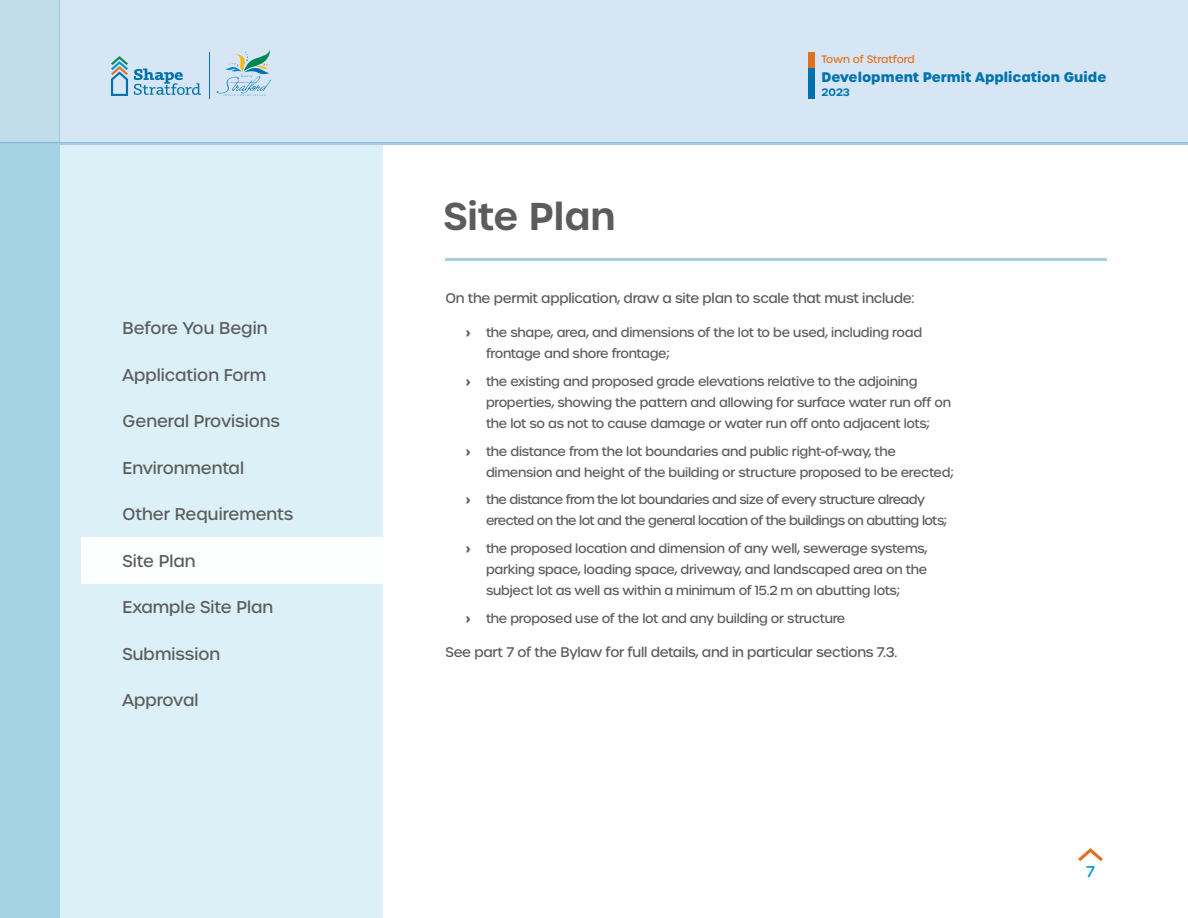
<style>
.page{position:relative;width:1188px;height:918px;background:#fff}
.page>*{position:absolute;margin:0;border:0;box-sizing:border-box;transform-origin:0 0}
.t1{font:600 37.5px "Urbane";color:#5c5c5c}
.t2{font:500 16.5px "Urbane";color:#5c5c5c}
.t3{font:500 15px "Urbane";color:#0094d1}
.Body_9{font:500 13.5px "Urbane";letter-spacing:-.02em;color:#5c5c5c}
.t4{font:700 13.5px "Urbane";color:#0073ae}
.t5{font:500 12.75px/21px "Urbane";letter-spacing:-.02em;color:#5c5c5c}
.t6{font:500 12.75px/21px "Urbane";letter-spacing:-.04em;color:#5c5c5c}
.t7{font:500 10.5px "Urbane";letter-spacing:-.01em;color:#e3701f}
.t8{font:600 10.5px "Urbane";color:#0073ae}
.s1{font-weight:700}
</style>
<div class="page">
<div style="left:0;top:145px;width:382px;height:773px;background:#dcf0f8"></div>
<div style="left:59px;top:0;width:1129px;height:142px;background:#d7e6f5"></div>
<div style="left:0;top:145px;width:59px;height:773px;background:#a5d1e5"></div>
<div style="left:0;top:0;width:59px;height:142px;background:#c0dcea"></div>
<hr style="left:446px;top:258px;width:661px;height:3px;background:#0073ae">
<hr style="left:0;top:142px;width:1188px;height:3px;background:#0073ae">
<svg style="left:111px;top:56px;width:17px;height:40px"></svg>
<svg style="left:134px;top:69px;width:67px;height:26px"></svg>
<svg style="left:217px;top:49px;width:54px;height:47px"></svg>
<hr style="left:209px;top:53px;width:1px;height:46px;background:#0073ad">
<svg style="left:1078px;top:848px;width:25px;height:13px"></svg>
<div style="left:81px;top:537px;width:301px;height:47px;background:#fff"></div>
<div style="left:808px;top:68px;width:6px;height:31px;background:#0073ae"></div>
<div style="left:808px;top:52px;width:6px;height:16px;background:#e3701f"></div>
<p class="t2" style="left:123px;top:318px;width:146px">Before You Begin</p>
<p class="t2" style="left:123px;top:364px;width:145px">Application Form</p>
<p class="t2" style="left:123px;top:411px;width:159px">General Provisions</p>
<p class="t2" style="left:123px;top:457px;width:123px">Environmental</p>
<p class="t2" style="left:123px;top:504px;width:172px">Other Requirements</p>
<p class="t2" style="left:123px;top:550px;width:75px">Site Plan</p>
<p class="t2" style="left:123px;top:597px;width:152px">Example Site Plan</p>
<p class="t2" style="left:123px;top:643px;width:99px">Submission</p>
<p class="t2" style="left:123px;top:690px;width:78px">Approval</p>
<p class="t1" style="left:443px;top:191px;width:174px">Site Plan</p>
<p class="t7" style="left:821px;top:52px;width:95px">Town of Stratford</p>
<p class="t4" style="left:822px;top:68px;width:286px">Development Permit Application Guide</p>
<p class="t8" style="left:822px;top:85px;width:30px">2023</p>
<p class="Body_9" style="left:446px;top:289px;width:470px">On the permit application, draw a site plan to scale that must include:</p>
<p class="t5" style="left:486px;top:322px;width:438px;text-indent:-20px"><span class="s1">›</span> the shape, area, and dimensions of the lot to be used, including road frontage and shore frontage;</p>
<p class="t5" style="left:486px;top:371px;width:467px;text-indent:-20px"><span class="s1">›</span> the existing and proposed grade elevations relative to the adjoining properties, showing the pattern and allowing for surface water run off on the lot so as not to cause damage or water run off onto adjacent lots;</p>
<p class="t5" style="left:486px;top:441px;width:469px;text-indent:-20px"><span class="s1">›</span> the distance from the lot boundaries and public right-of-way, the dimension and height of the building or structure proposed to be erected;</p>
<p class="t6" style="left:486px;top:489px;width:463px;text-indent:-20px"><span class="s1">›</span> the distance from the lot boundaries and size of every structure already erected on the lot and the general location of the buildings on abutting lots;</p>
<p class="t5" style="left:486px;top:538px;width:443px;text-align:justify;text-indent:-20px"><span class="s1">›</span> the proposed location and dimension of any well, sewerage systems, parking space, loading space, driveway, and landscaped area on the subject lot as well as within a minimum of 15.2 m on abutting lots;</p>
<p class="t5" style="left:466px;top:608px;width:381px"><span class="s1">›</span> the proposed use of the lot and any building or structure</p>
<p class="Body_9" style="left:446px;top:644px;width:453px">See part 7 of the Bylaw for full details, and in particular sections 7.3.</p>
<p class="t3" style="left:1086px;top:862px;width:10px">7</p>
</div>
